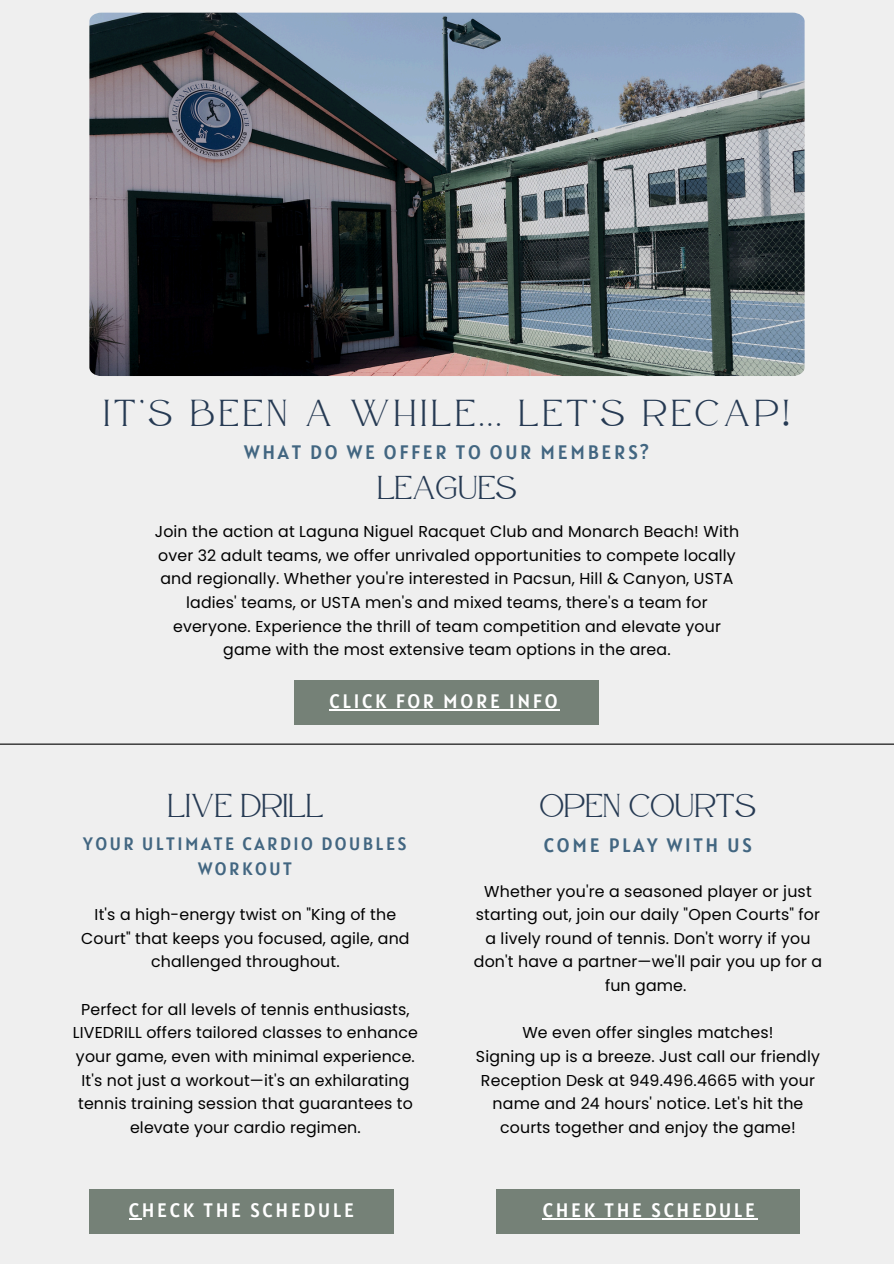
<style>
.page{position:relative;width:894px;height:1264px;background:#fff}
.page>*{position:absolute;margin:0;border:0;box-sizing:border-box;transform-origin:0 0}
.t1{font:37.5px "Atteron";letter-spacing:.11em;color:#263a53}
.t2{font:33px "Atteron";color:#263a53}
.t3{font:19.35px "Alatsi";letter-spacing:.14em;color:#fff}
.t4{font:19.35px "Alatsi";letter-spacing:.14em;color:#426681}
.t5{font:17.85px/24.8px "Alatsi";letter-spacing:.14em;color:#426681;text-align:center}
.t6{font:15.75px/23.7px "Poppins";letter-spacing:.01em;color:#000;text-align:center}
</style>
<div class="page">
<div style="left:0;top:0;width:893px;height:1263px;background:#efefef"></div>
<hr style="left:0;top:743px;width:893px;height:1px;background:#000">
<div style="left:294px;top:680px;width:304px;height:44px;background:#758177"></div>
<div style="left:89px;top:1189px;width:304px;height:44px;background:#758177"></div>
<div style="left:496px;top:1189px;width:303px;height:44px;background:#758177"></div>
<img style="left:89px;top:13px;width:715px;height:363px">
<hr style="left:329px;top:709px;width:231px;height:1px;background:#fff">
<svg style="left:129px;top:1218px;width:13px;height:1px"></svg>
<hr style="left:542px;top:1218px;width:215px;height:1px;background:#fff">
<p class="t1" style="left:103px;top:390px;width:687px">IT’S BEEN A WHILE... LET’S RECAP!</p>
<h3 class="t4" style="left:244px;top:439px;width:406px">WHAT DO WE OFFER TO OUR MEMBERS?</h3>
<h3 class="t2" style="left:377px;top:468px;width:141px">LEAGUES</h3>
<h1 class="t6" style="left:155px;top:520px;width:585px">Join the action at Laguna Niguel Racquet Club and Monarch Beach! With over 32 adult teams, we offer unrivaled opportunities to compete locally and regionally. Whether you're interested in Pacsun, Hill &amp; Canyon, USTA ladies' teams, or USTA men's and mixed teams, there's a team for everyone. Experience the thrill of team competition and elevate your game with the most extensive team options in the area.</h1>
<h2 class="t3" style="left:329px;top:689px;width:229px">CLICK FOR MORE INFO</h2>
<p class="t2" style="left:167px;top:786px;width:157px">LIVE DRILL</p>
<h3 class="t2" style="left:539px;top:786px;width:218px">OPEN COURTS</h3>
<p class="t5" style="left:83px;top:831px;width:325px">YOUR ULTIMATE CARDIO DOUBLES<br>WORKOUT</p>
<p class="t4" style="left:543px;top:832px;width:209px">COME PLAY WITH US</p>
<h3 class="t6" style="left:81px;top:902px;width:330px">It's a high-energy twist on "King of the<br>Court" that keeps you focused, agile, and challenged throughout.</h3>
<h2 class="t6" style="left:73px;top:997px;width:346px">Perfect for all levels of tennis enthusiasts, LIVEDRILL offers tailored classes to enhance your game, even with minimal experience.<br>It's not just a workout—it's an exhilarating tennis training session that guarantees to elevate your cardio regimen.</h2>
<p class="t6" style="left:474px;top:879px;width:349px">Whether you're a seasoned player or just starting out, join our daily "Open Courts" for a lively round of tennis. Don't worry if you don't have a partner—we'll pair you up for a fun game.</p>
<h3 class="t6" style="left:522px;top:1021px;width:252px">We even offer singles matches!</h3>
<h2 class="t6" style="left:476px;top:1044px;width:345px">Signing up is a breeze. Just call our friendly Reception Desk at 949.496.4665 with your name and 24 hours' notice. Let's hit the courts together and enjoy the game!</h2>
<h3 class="t3" style="left:129px;top:1198px;width:227px">CHECK THE SCHEDULE</h3>
<p class="t3" style="left:542px;top:1197px;width:214px">CHEK THE SCHEDULE</p>
</div>
